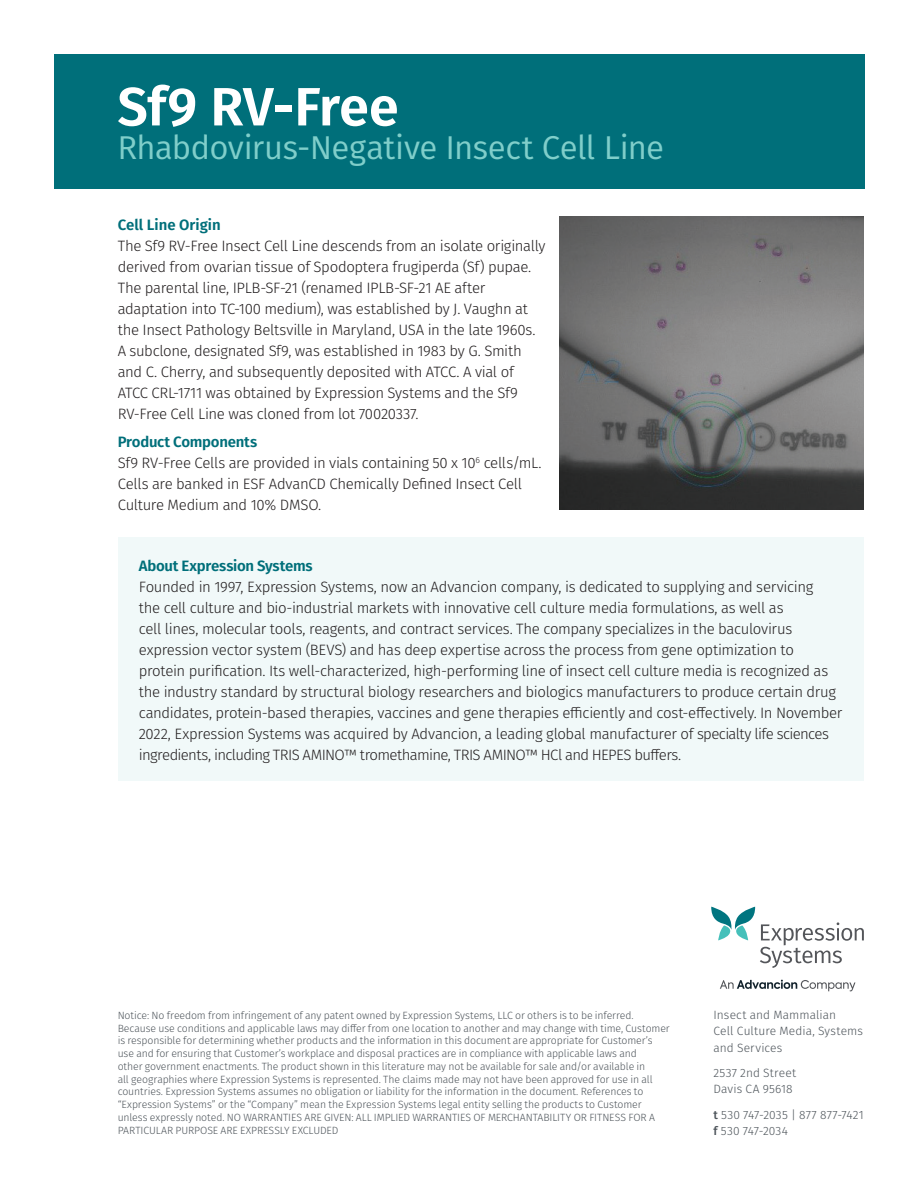
<style>
.page{position:relative;width:918px;height:1188px;background:#fff}
.page>*{position:absolute;margin:0;border:0;box-sizing:border-box;transform-origin:0 0}
.t1{font:600 54px "Fira Sans";letter-spacing:-.01em;color:#fff}
.t2{font:33px "Fira Sans";letter-spacing:-.015em;color:#80ceca}
.t3{font:300 15px/21px "Fira Sans";letter-spacing:-.02em;color:#231f20}
.t4{font:600 15px "Fira Sans";letter-spacing:-.01em;color:#006f7a}
.t5{font:300 12px/16.5px "Fira Sans";letter-spacing:.01em;color:#4d545a}
.t6{font:300 10.5px/12.8px "Fira Sans";letter-spacing:-.01em;color:#4d545a}
.s1{font-weight:600;color:#006f7a}
.s2{font-weight:500}
</style>
<div class="page">
<img style="left:559px;top:216px;width:305px;height:294px">
<div style="left:54px;top:54px;width:810px;height:135px;background:#006f7a"></div>
<div style="left:119px;top:537px;width:745px;height:243px;background:#f1f9f9"></div>
<svg style="left:711px;top:907px;width:153px;height:61px"></svg>
<svg style="left:720px;top:980px;width:135px;height:11px"></svg>
<h1 class="t1" style="left:117px;top:62px;width:283px">Sf9 RV-Free</h1>
<h2 class="t2" style="left:117px;top:123px;width:548px">Rhabdovirus-Negative Insect Cell Line</h2>
<p class="t4" style="left:118px;top:213px;width:105px">Cell Line Origin</p>
<p class="t3" style="left:118px;top:235px;width:429px">The Sf9 RV-Free Insect Cell Line descends from an isolate originally derived from ovarian tissue of Spodoptera frugiperda (Sf) pupae.<br>The parental line, IPLB-SF-21 (renamed IPLB-SF-21 AE after adaptation into TC-100 medium), was established by J. Vaughn at the Insect Pathology Beltsville in Maryland, USA in the late 1960s.<br>A subclone, designated Sf9, was established in 1983 by G. Smith and C. Cherry, and subsequently deposited with ATCC. A vial of ATCC CRL-1711 was obtained by Expression Systems and the Sf9<br>RV-Free Cell Line was cloned from lot 70020337.</p>
<p class="t3" style="left:118px;top:431px;width:425px"><span class="s1">Product Components<br></span>Sf9 RV-Free Cells are provided in vials containing 50 x 10<sup>6</sup> cells/mL.<br>Cells are banked in ESF AdvanCD Chemically Defined Insect Cell Culture Medium and 10% DMSO.</p>
<p class="t4" style="left:139px;top:554px;width:175px">About Expression Systems</p>
<p class="t3" style="left:139px;top:576px;width:705px">Founded in 1997, Expression Systems, now an Advancion company, is dedicated to supplying and servicing<br>the cell culture and bio-industrial markets with innovative cell culture media formulations, as well as<br>cell lines, molecular tools, reagents, and contract services. The company specializes in the baculovirus expression vector system (BEVS) and has deep expertise across the process from gene optimization to protein purification. Its well-characterized, high-performing line of insect cell culture media is recognized as the industry standard by structural biology researchers and biologics manufacturers to produce certain drug candidates, protein-based therapies, vaccines and gene therapies efficiently and cost-effectively. In November 2022, Expression Systems was acquired by Advancion, a leading global manufacturer of specialty life sciences ingredients, including TRIS AMINO™ tromethamine, TRIS AMINO™ HCl and HEPES buffers.</p>
<p class="t6" style="left:118px;top:1009px;width:554px">Notice: No freedom from infringement of any patent owned by Expression Systems, LLC or others is to be inferred.<br>Because use conditions and applicable laws may differ from one location to another and may change with time, Customer is responsible for determining whether products and the information in this document are appropriate for Customer’s use and for ensuring that Customer’s workplace and disposal practices are in compliance with applicable laws and<br>other government enactments. The product shown in this literature may not be available for sale and/or available in<br>all geographies where Expression Systems is represented. The claims made may not have been approved for use in all countries. Expression Systems assumes no obligation or liability for the information in the document. References to “Expression Systems” or the “Company” mean the Expression Systems legal entity selling the products to Customer unless expressly noted. NO WARRANTIES ARE GIVEN: ALL IMPLIED WARRANTIES OF MERCHANTABILITY OR FITNESS FOR A PARTICULAR PURPOSE ARE EXPRESSLY EXCLUDED</p>
<p class="t5" style="left:713px;top:1006px;width:151px">Insect and Mammalian<br>Cell Culture Media, Systems and Services</p>
<p class="t5" style="left:713px;top:1064px;width:84px">2537 2nd Street<br>Davis CA 95618</p>
<p class="t5" style="left:713px;top:1106px;width:152px"><span class="s2">t</span> 530 747-2035 | 877 877-7421 <span class="s2">f</span> 530 747-2034</p>
</div>
